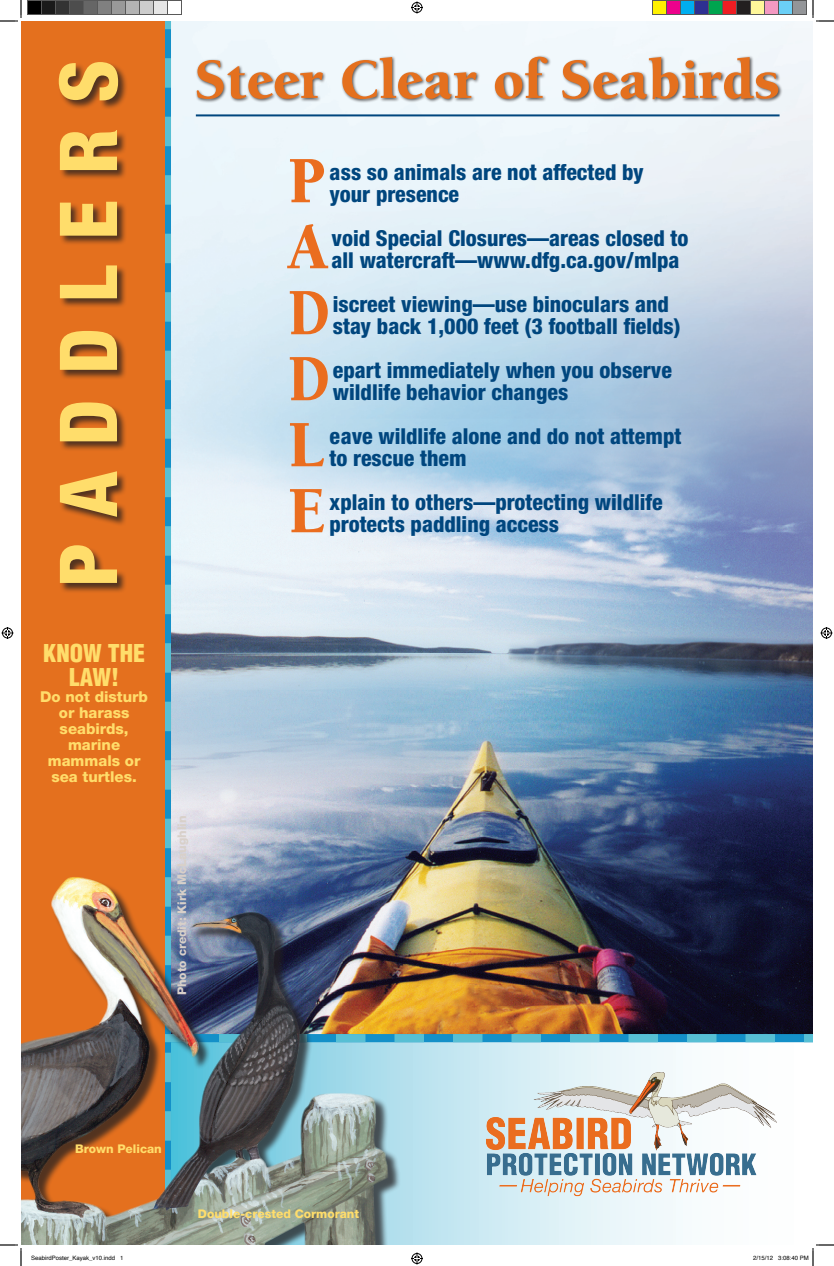
<style>
.page{position:relative;width:834px;height:1266px;background:#fff}
.page>*{position:absolute;margin:0;border:0;box-sizing:border-box;transform-origin:0 0}
.t1{font:800 condensed 80px "Helvetica Neue";color:#ffdd6b}
.t2{font:900 68px "Berkeley";color:#ea6d1f;scale:.92 1}
.t3{font:900 68px "Berkeley";color:#ea6d1f;scale:.83 1}
.t4{font:900 58px "Berkeley";color:#e4701e}
.t5{font:900 condensed 24px/24px "Helvetica";color:#ffdd6b;text-align:center}
.t6{font:800 condensed 22px/22px "Helvetica Neue";color:#00467e}
.t7{font:800 15px/16px "Helvetica Neue";color:#ffdd6b;text-align:center}
.t8{font:800 12px "Helvetica Neue";color:#ffdd6b}
.t9{font:800 12px "Helvetica Neue";color:#d8d0c9}
.t10{font:6px "Helvetica";color:#000}
</style>
<div class="page">
<img style="left:0;top:0;width:834px;height:1266px">
<h1 class="t1" style="left:39px;top:587px;width:523px;rotate:-90deg">P a d d l e r s</h1>
<p class="t5" style="left:43px;top:641px;width:104px">KNOW THE<br>LAW!</p>
<p class="t7" style="left:40px;top:688px;width:109px">Do not disturb or harass seabirds, marine mammals or sea turtles.</p>
<h3 class="t4" style="left:194px;top:49px;width:587px">Steer Clear of Seabirds</h3>
<h2 class="t2" style="left:288px;top:145px;width:42px">P</h2>
<p class="t6" style="left:329px;top:161px;width:316px">ass so animals are not affected by your presence</p>
<h2 class="t2" style="left:288px;top:211px;width:45px">A</h2>
<p class="t6" style="left:332px;top:227px;width:358px">void Special Closures—areas closed to all watercraft—www.dfg.ca.gov/mlpa</p>
<h2 class="t3" style="left:288px;top:277px;width:52px">D</h2>
<p class="t6" style="left:333px;top:293px;width:349px">iscreet viewing—use binoculars and stay back 1,000 feet (3 football fields)</p>
<h2 class="t3" style="left:288px;top:343px;width:52px">D</h2>
<p class="t6" style="left:333px;top:359px;width:341px">epart immediately when you observe wildlife behavior changes</p>
<h2 class="t2" style="left:288px;top:409px;width:40px">L</h2>
<p class="t6" style="left:329px;top:425px;width:353px">eave wildlife alone and do not attempt to rescue them</p>
<h2 class="t2" style="left:288px;top:475px;width:42px">E</h2>
<p class="t6" style="left:329px;top:491px;width:335px">xplain to others—protecting wildlife protects paddling access</p>
<p class="t9" style="left:175px;top:995px;width:181px;rotate:-90deg">Photo credit: Kirk McLaughlin</p>
<p class="t8" style="left:75px;top:1142px;width:88px">Brown Pelican</p>
<p class="t8" style="left:198px;top:1207px;width:163px">Double-crested Cormorant</p>
<p class="t10" style="left:31px;top:1253px;width:94px">SeabirdPoster_Kayak_v10.indd 1</p>
<p class="t10" style="left:753px;top:1253px;width:57px">2/15/12 3:08:40 PM</p>
</div>
